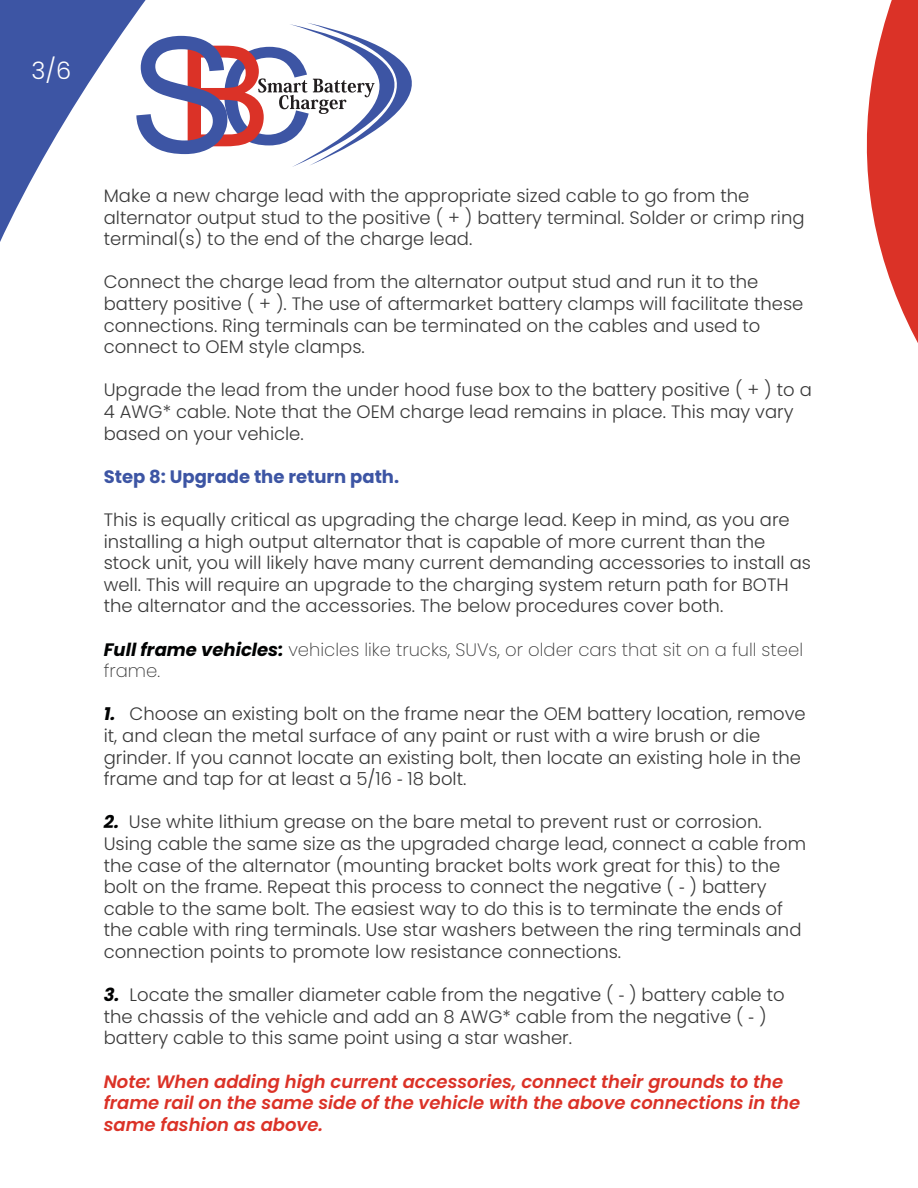
<style>
.page{position:relative;width:918px;height:1188px;background:#fff}
.page>*{position:absolute;margin:0;border:0;box-sizing:border-box;transform-origin:0 0}
.t1{font:300 24px "Poppins";color:#fff}
.t2{font:300 18px/21.6px "Poppins";color:#393939}
.t3{font:italic 600 18px/21.6px "Poppins";color:#db3227}
.t4{font:200 18px/21.6px "Poppins";color:#393939}
.t5{font:700 18px "Poppins";color:#3d55a4}
.s1{font-weight:700;font-style:italic;color:#010202}
.s2{font-family:"Myriad Pro";font-weight:400}
</style>
<div class="page">
<svg style="left:0;top:0;width:918px;height:343px"></svg>
<svg style="left:136px;top:23px;width:312px;height:144px"></svg>
<h1 class="t1" style="left:32px;top:53px;width:41px">3/6</h1>
<p class="t2" style="left:104px;top:185px;width:702px">Make a new charge lead with the appropriate sized cable to go from the alternator output stud to the positive ( + ) battery terminal. Solder or crimp ring terminal(s) to the end of the charge lead.</p>
<p class="t2" style="left:104px;top:271px;width:701px">Connect the charge lead from the alternator output stud and run it to the battery positive ( + ). The use of aftermarket battery clamps will facilitate these connections. Ring terminals can be terminated on the cables and used to connect to OEM style clamps.</p>
<p class="t2" style="left:104px;top:379px;width:710px">Upgrade the lead from the under hood fuse box to the battery positive ( + ) to a<br>4 AWG* cable. Note that the OEM charge lead remains in place. This may vary based on your vehicle.</p>
<p class="t5" style="left:104px;top:464px;width:297px">Step 8: Upgrade the return path.</p>
<p class="t2" style="left:104px;top:509px;width:709px">This is equally critical as upgrading the charge lead. Keep in mind, as you are installing a high output alternator that is capable of more current than the stock unit, you will likely have many current demanding accessories to install as well. This will require an upgrade to the charging system return path for BOTH the alternator and the accessories. The below procedures cover both.</p>
<p class="t4" style="left:104px;top:638px;width:701px"><span class="s1">Full frame vehicles:</span> vehicles like trucks, SUVs, or older cars that sit on a full steel frame.</p>
<p class="t2" style="left:104px;top:703px;width:703px"><span class="s1">1.</span> Choose an existing bolt on the frame near the OEM battery location, remove it, and clean the metal surface of any paint or rust with a wire brush or die grinder. If you cannot locate an existing bolt, then locate an existing hole in the frame and tap for at least a 5/16 <span class="s2">‐</span> 18 bolt.</p>
<p class="t2" style="left:104px;top:811px;width:704px"><span class="s1">2.</span> Use white lithium grease on the bare metal to prevent rust or corrosion.<br>Using cable the same size as the upgraded charge lead, connect a cable from the case of the alternator (mounting bracket bolts work great for this) to the bolt on the frame. Repeat this process to connect the negative ( <span class="s2">‐</span> ) battery cable to the same bolt. The easiest way to do this is to terminate the ends of the cable with ring terminals. Use star washers between the ring terminals and connection points to promote low resistance connections.</p>
<p class="t2" style="left:104px;top:984px;width:683px"><span class="s1">3.</span> Locate the smaller diameter cable from the negative ( <span class="s2">‐</span> ) battery cable to the chassis of the vehicle and add an 8 AWG* cable from the negative ( <span class="s2">‐</span> ) battery cable to this same point using a star washer.</p>
<p class="t3" style="left:104px;top:1070px;width:698px">Note: When adding high current accessories, connect their grounds to the frame rail on the same side of the vehicle with the above connections in the same fashion as above.</p>
</div>
